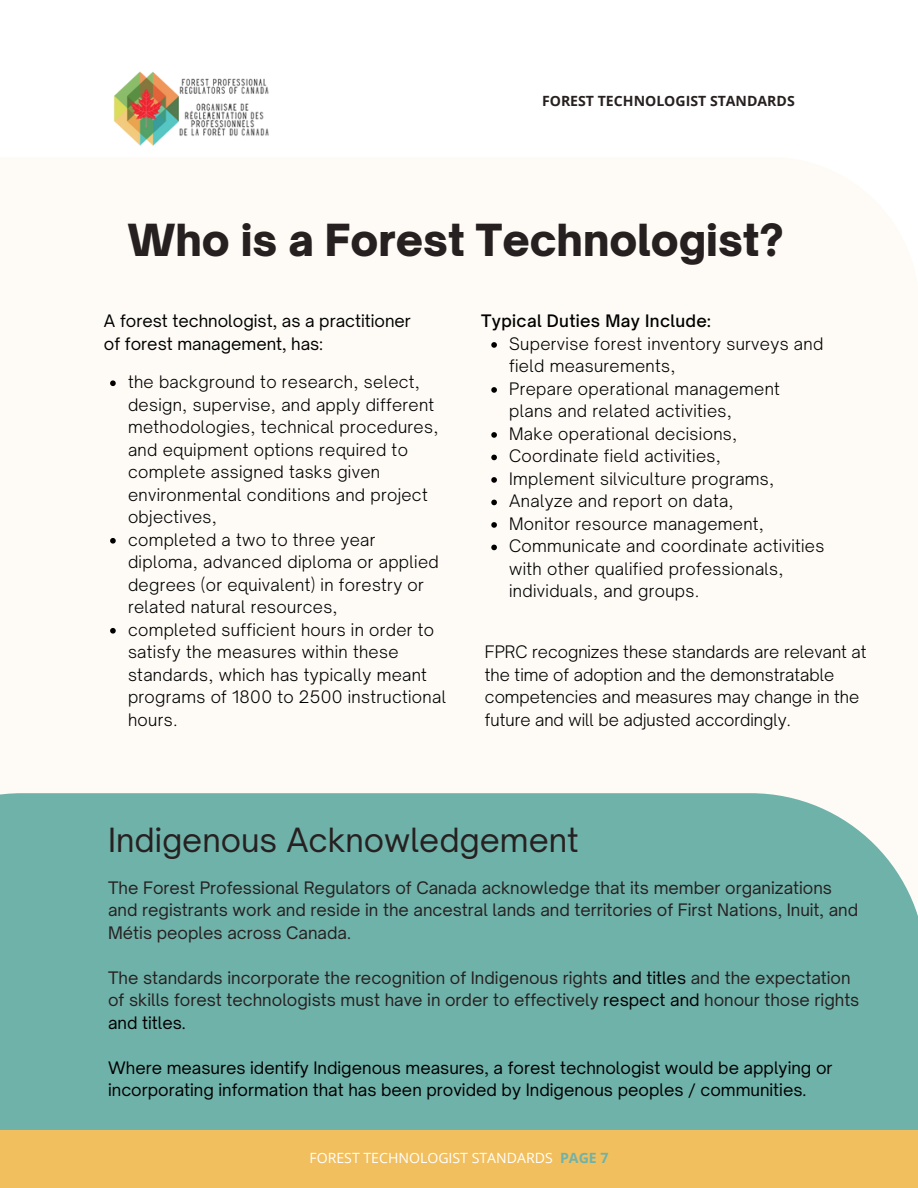
<style>
.page{position:relative;width:918px;height:1188px;background:#fff}
.page>*{position:absolute;margin:0;border:0;box-sizing:border-box;transform-origin:0 0}
.t1{font:900 42.3px "Open Sauce One";color:#272020}
.t2{font:31.95px "Open Sauce One";color:#272020}
.t3{font:300 16.5px/22.5px "Open Sauce One";letter-spacing:.02em;color:#000}
.t4{font:16.5px/22.5px "Open Sauce One";color:#272020}
.t5{font:16.5px/22.5px "Open Sauce One";color:#000}
.t6{font:300 16.5px/22.5px "Open Sauce One";color:#000}
.t7{font:500 16.5px "Open Sauce One";letter-spacing:.02em;color:#000}
.t8{font:14.1px "Open Sans";color:#fff}
.t9{font:700 14.1px "Open Sans";color:#272020}
.s1{color:#000}
.s2{font-weight:700;color:#6fb2a9}
</style>
<div class="page">
<div style="left:0;top:793px;width:918px;height:395px;background:#6fb2a9"></div>
<div style="left:0;top:1130px;width:918px;height:58px;background:#f2bf5e"></div>
<svg style="left:491px;top:342px;width:6px;height:6px"></svg>
<svg style="left:491px;top:387px;width:6px;height:6px"></svg>
<svg style="left:491px;top:432px;width:6px;height:6px"></svg>
<svg style="left:491px;top:455px;width:6px;height:5px"></svg>
<svg style="left:491px;top:477px;width:6px;height:6px"></svg>
<svg style="left:491px;top:500px;width:6px;height:5px"></svg>
<svg style="left:491px;top:522px;width:6px;height:6px"></svg>
<svg style="left:491px;top:545px;width:6px;height:5px"></svg>
<svg style="left:110px;top:380px;width:6px;height:6px"></svg>
<svg style="left:110px;top:538px;width:6px;height:6px"></svg>
<svg style="left:110px;top:628px;width:6px;height:6px"></svg>
<img style="left:113px;top:71px;width:156px;height:75px">
<p class="t9" style="left:542px;top:91px;width:254px">FOREST TECHNOLOGIST STANDARDS</p>
<p class="t1" style="left:127px;top:214px;width:658px">Who is a Forest Technologist?</p>
<p class="t5" style="left:104px;top:310px;width:308px">A forest technologist, as a practitioner of forest management, has:</p>
<p class="t3" style="left:128px;top:371px;width:312px">the background to research, select, design, supervise, and apply different methodologies, technical procedures, and equipment options required to complete assigned tasks given environmental conditions and project objectives,</p>
<p class="t3" style="left:128px;top:528px;width:312px">completed a two to three year diploma, advanced diploma or applied degrees (or equivalent) in forestry or related natural resources,</p>
<p class="t3" style="left:128px;top:618px;width:319px">completed sufficient hours in order to satisfy the measures within these standards, which has typically meant programs of 1800 to 2500 instructional hours.</p>
<p class="t7" style="left:481px;top:311px;width:231px">Typical Duties May Include:</p>
<p class="t3" style="left:509px;top:332px;width:316px">Supervise forest inventory surveys and field measurements,</p>
<p class="t3" style="left:509px;top:377px;width:272px">Prepare operational management plans and related activities,</p>
<p class="t3" style="left:509px;top:422px;width:230px">Make operational decisions,</p>
<p class="t3" style="left:509px;top:445px;width:213px">Coordinate field activities,</p>
<p class="t3" style="left:509px;top:467px;width:267px">Implement silviculture programs,</p>
<p class="t3" style="left:509px;top:490px;width:226px">Analyze and report on data,</p>
<p class="t3" style="left:509px;top:512px;width:256px">Monitor resource management,</p>
<p class="t3" style="left:509px;top:535px;width:317px">Communicate and coordinate activities with other qualified professionals, individuals, and groups.</p>
<p class="t6" style="left:485px;top:641px;width:383px">FPRC recognizes these standards are relevant at the time of adoption and the demonstratable competencies and measures may change in the future and will be adjusted accordingly.</p>
<p class="t2" style="left:108px;top:820px;width:472px">Indigenous Acknowledgement</p>
<p class="t4" style="left:108px;top:876px;width:752px">The Forest Professional Regulators of Canada acknowledge that its member organizations and registrants work and reside in the ancestral lands and territories of First Nations, Inuit, and<br>Métis peoples across Canada.</p>
<p class="t4" style="left:108px;top:966px;width:753px">The standards incorporate the recognition of Indigenous rights <span class="s1">and titles</span> and the expectation of skills forest technologists must have in order to effectively <span class="s1">respect and</span> honour those rights <span class="s1">and titles.</span></p>
<p class="t5" style="left:108px;top:1056px;width:726px">Where measures identify Indigenous measures, a forest technologist would be applying or incorporating information that has been provided by Indigenous peoples / communities.</p>
<p class="t8" style="left:309px;top:1148px;width:301px">FOREST TECHNOLOGIST STANDARDS <span class="s2">PAGE 7</span></p>
</div>
